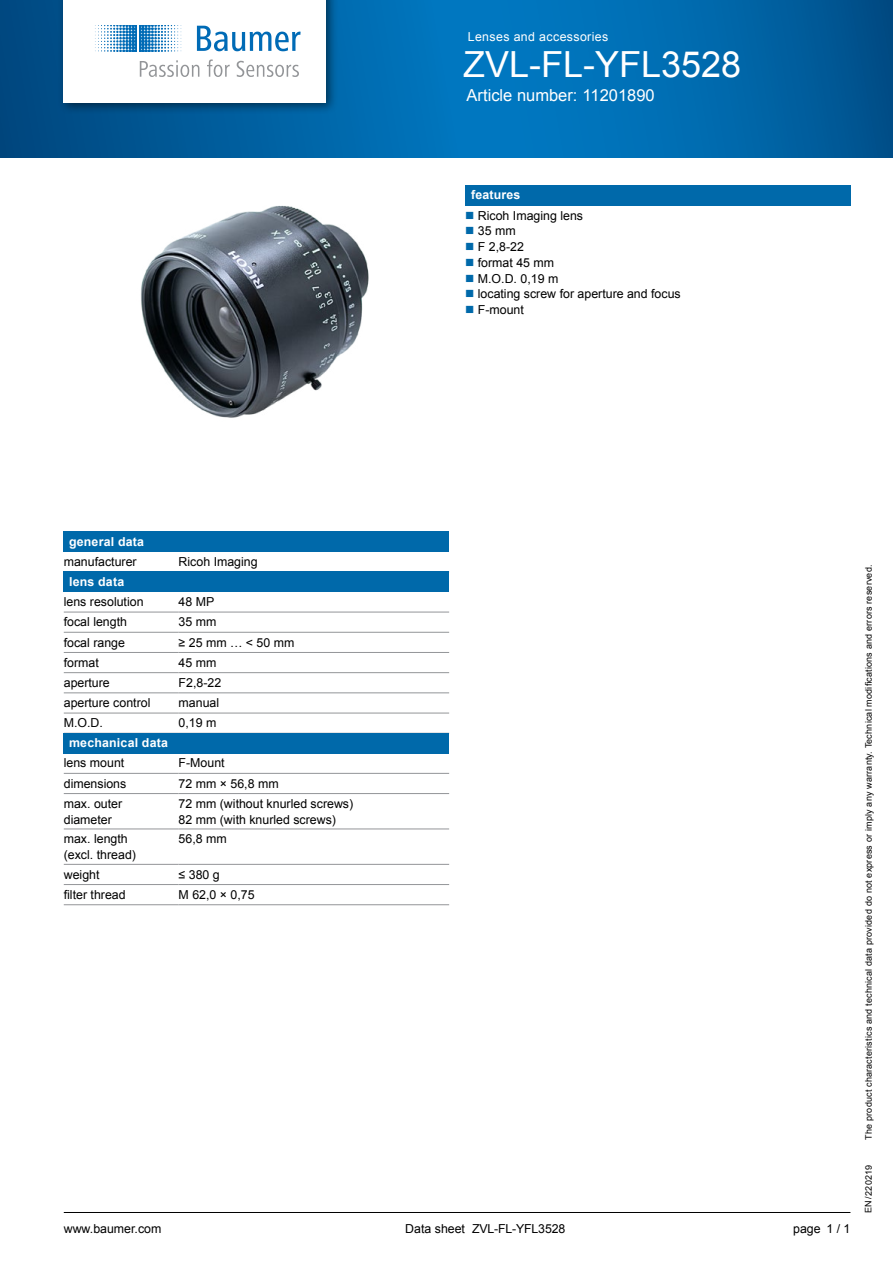
<style>
.page{position:relative;width:893px;height:1263px;background:#fff}
.page>*{position:absolute;margin:0;border:0;box-sizing:border-box;transform-origin:0 0}
.t1{font:36px "Arial";color:#fff}
.t2{font:16.5px "Arial";color:#fff}
.t3{font:12.3px/15.8px "Arial";color:#000}
.t4{font:700 12.3px "Arial";letter-spacing:.015em;color:#fff}
.t5{font:12.3px "Arial";letter-spacing:.03em;color:#fff}
.t6{font:9px "Arial";letter-spacing:.02em;color:#000}
</style>
<div class="page">
<hr style="left:64px;top:1212px;width:786px;height:1px;background:#000">
<svg style="left:0;top:0;width:893px;height:157px;background:#0066a9"></svg>
<div style="left:58px;top:0;width:280px;height:115px;background:#000;opacity:.5"></div>
<div style="left:64px;top:0;width:262px;height:102px;background:#fff"></div>
<svg style="left:30px;top:25px;width:271px;height:52px"></svg>
<img style="left:141px;top:205px;width:228px;height:213px">
<div style="left:64px;top:531px;width:385px;height:21px;background:#0069aa"></div>
<div style="left:64px;top:572px;width:385px;height:20px;background:#0069aa"></div>
<hr style="left:179px;top:612px;width:270px;height:1px;background:#939598">
<hr style="left:179px;top:632px;width:270px;height:1px;background:#939598">
<hr style="left:179px;top:652px;width:270px;height:1px;background:#939598">
<hr style="left:179px;top:672px;width:270px;height:1px;background:#939598">
<hr style="left:179px;top:692px;width:270px;height:1px;background:#939598">
<hr style="left:179px;top:713px;width:270px;height:1px;background:#939598">
<hr style="left:64px;top:612px;width:115px;height:1px;background:#939598">
<hr style="left:64px;top:632px;width:115px;height:1px;background:#939598">
<hr style="left:64px;top:652px;width:115px;height:1px;background:#939598">
<hr style="left:64px;top:672px;width:115px;height:1px;background:#939598">
<hr style="left:64px;top:692px;width:115px;height:1px;background:#939598">
<hr style="left:64px;top:713px;width:115px;height:1px;background:#939598">
<div style="left:64px;top:733px;width:385px;height:20px;background:#0069aa"></div>
<hr style="left:64px;top:773px;width:115px;height:1px;background:#939598">
<hr style="left:179px;top:773px;width:270px;height:1px;background:#939598">
<hr style="left:64px;top:793px;width:115px;height:1px;background:#939598">
<hr style="left:179px;top:793px;width:270px;height:1px;background:#939598">
<hr style="left:64px;top:829px;width:115px;height:1px;background:#939598">
<hr style="left:179px;top:829px;width:270px;height:1px;background:#939598">
<hr style="left:64px;top:864px;width:115px;height:1px;background:#939598">
<hr style="left:179px;top:864px;width:270px;height:1px;background:#939598">
<hr style="left:64px;top:884px;width:115px;height:1px;background:#939598">
<hr style="left:179px;top:884px;width:270px;height:1px;background:#939598">
<hr style="left:64px;top:904px;width:115px;height:1px;background:#939598">
<hr style="left:179px;top:904px;width:270px;height:1px;background:#939598">
<div style="left:465px;top:185px;width:385px;height:20px;background:#0069aa"></div>
<p class="t5" style="left:468px;top:29px;width:142px">Lenses and accessories</p>
<h1 class="t1" style="left:463px;top:40px;width:280px">ZVL-FL-YFL3528</h1>
<h2 class="t2" style="left:467px;top:85px;width:190px">Article number: 11201890</h2>
<p class="t4" style="left:471px;top:187px;width:51px">features</p>
<p class="t3" style="left:478px;top:207px;width:204px">Ricoh Imaging lens<br>35 mm<br>F 2,8-22<br>format 45 mm<br>M.O.D. 0,19 m<br>locating screw for aperture and focus<br>F-mount</p>
<p class="t4" style="left:69px;top:533px;width:76px">general data</p>
<p class="t3" style="left:64px;top:554px;width:74px">manufacturer</p>
<p class="t3" style="left:179px;top:554px;width:81px">Ricoh Imaging</p>
<p class="t4" style="left:69px;top:573px;width:57px">lens data</p>
<p class="t3" style="left:64px;top:594px;width:81px">lens resolution</p>
<p class="t3" style="left:179px;top:594px;width:37px">48 MP</p>
<p class="t3" style="left:64px;top:614px;width:65px">focal length</p>
<p class="t3" style="left:179px;top:614px;width:39px">35 mm</p>
<p class="t3" style="left:64px;top:634px;width:63px">focal range</p>
<p class="t3" style="left:179px;top:634px;width:117px">≥ 25 mm … &lt; 50 mm</p>
<p class="t3" style="left:64px;top:655px;width:37px">format</p>
<p class="t3" style="left:179px;top:655px;width:39px">45 mm</p>
<p class="t3" style="left:64px;top:675px;width:48px">aperture</p>
<p class="t3" style="left:179px;top:675px;width:44px">F2,8-22</p>
<p class="t3" style="left:64px;top:695px;width:88px">aperture control</p>
<p class="t3" style="left:179px;top:695px;width:42px">manual</p>
<p class="t3" style="left:64px;top:715px;width:41px">M.O.D.</p>
<p class="t3" style="left:179px;top:715px;width:39px">0,19 m</p>
<p class="t4" style="left:69px;top:735px;width:100px">mechanical data</p>
<p class="t3" style="left:64px;top:755px;width:62px">lens mount</p>
<p class="t3" style="left:179px;top:755px;width:48px">F-Mount</p>
<p class="t3" style="left:64px;top:776px;width:64px">dimensions</p>
<p class="t3" style="left:179px;top:776px;width:102px">72 mm × 56,8 mm</p>
<p class="t3" style="left:64px;top:796px;width:60px">max. outer diameter</p>
<p class="t3" style="left:179px;top:796px;width:176px">72 mm (without knurled screws)<br>82 mm (with knurled screws)</p>
<p class="t3" style="left:64px;top:831px;width:74px">max. length (excl. thread)</p>
<p class="t3" style="left:179px;top:831px;width:50px">56,8 mm</p>
<p class="t3" style="left:64px;top:867px;width:37px">weight</p>
<p class="t3" style="left:179px;top:867px;width:43px">≤ 380 g</p>
<p class="t3" style="left:64px;top:887px;width:63px">filter thread</p>
<p class="t3" style="left:179px;top:887px;width:78px">M 62,0 × 0,75</p>
<p class="t3" style="left:64px;top:1221px;width:99px">www.baumer.com</p>
<p class="t3" style="left:826px;top:1221px;width:26px">1 / 1</p>
<p class="t3" style="left:472px;top:1221px;width:95px">ZVL-FL-YFL3528</p>
<p class="t3" style="left:405px;top:1221px;width:61px">Data sheet</p>
<p class="t3" style="left:793px;top:1221px;width:29px">page</p>
<p class="t6" style="left:863px;top:1140px;width:576px;rotate:-90deg">The product characteristics and technical data provided do not express or imply any warranty. Technical modifications and errors reserved.</p>
<p class="t6" style="left:863px;top:1213px;width:49px;rotate:-90deg">EN/220219</p>
</div>
